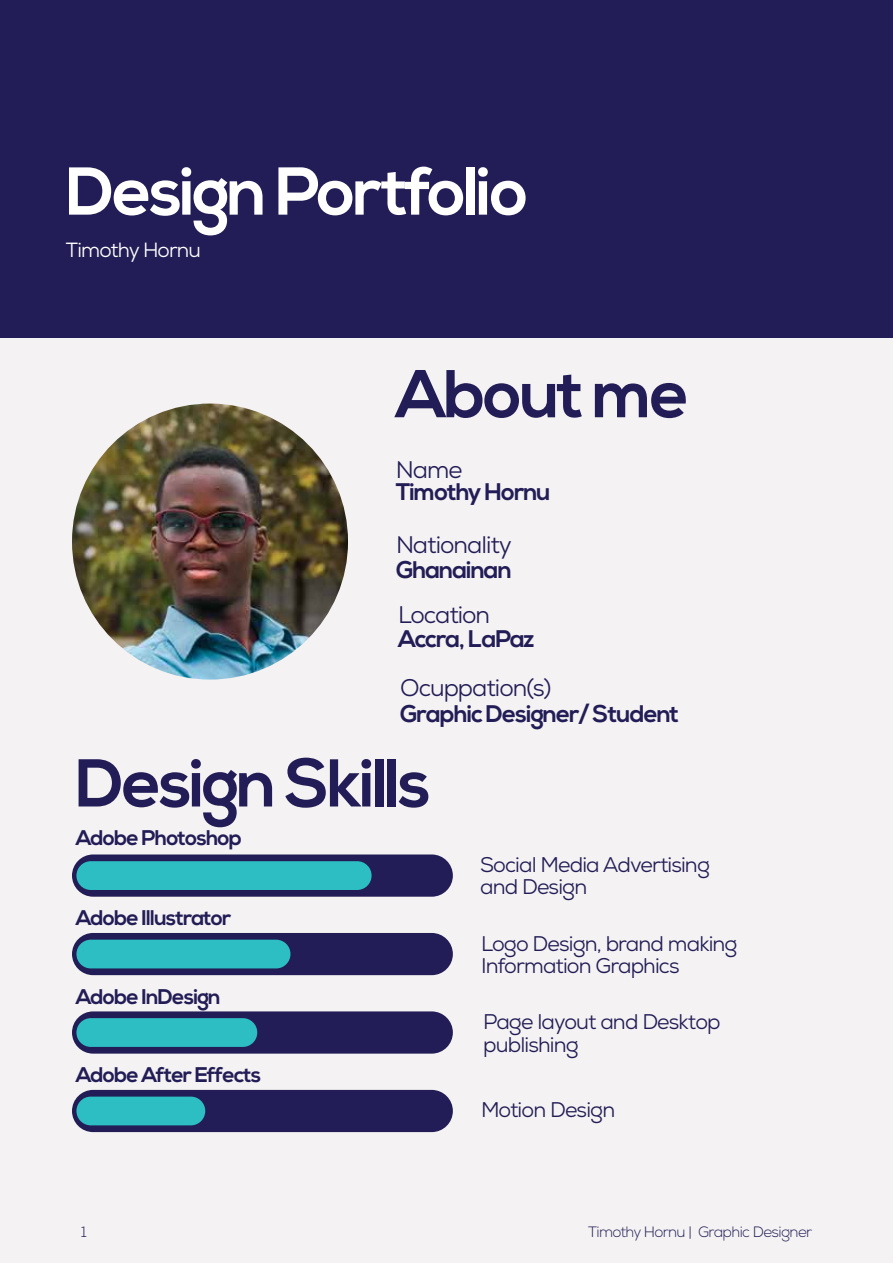
<style>
.page{position:relative;width:893px;height:1263px;background:#fff}
.page>*{position:absolute;margin:0;border:0;box-sizing:border-box;transform-origin:0 0}
.t1{font:700 67.5px "Nexa";letter-spacing:-.04em;color:#221d56}
.t2{font:700 67.5px "Nexa";letter-spacing:-.04em;color:#fff}
.t3{font:700 24px "Nexa";letter-spacing:-.04em;color:#221d56}
.t4{font:24px "Nexa";letter-spacing:-.04em;color:#221d56}
.t5{font:21.15px/22.5px "Nexa";letter-spacing:-.04em;color:#221d56}
.t6{font:700 21.15px "Nexa";letter-spacing:-.04em;color:#221d56}
.t7{font:20.55px "Nexa";letter-spacing:-.04em;color:#fff}
.t8{font:300 15px "Nexa";letter-spacing:-.04em;color:#221d56}
</style>
<div class="page">
<div style="left:0;top:324px;width:893px;height:939px;background:#f4f2f2"></div>
<div style="left:0;top:0;width:893px;height:337px;background:#221d56"></div>
<img style="left:72px;top:404px;width:276px;height:276px;border-radius:138px">
<div style="left:72px;top:854px;width:381px;height:43px;background:#221d56;border-radius:21px"></div>
<div style="left:72px;top:933px;width:381px;height:42px;background:#221d56;border-radius:21px"></div>
<div style="left:72px;top:1011px;width:381px;height:42px;background:#221d56;border-radius:21px"></div>
<div style="left:72px;top:1090px;width:381px;height:42px;background:#221d56;border-radius:21px"></div>
<div style="left:76px;top:861px;width:296px;height:29px;background:#2dbec3;border-radius:14px"></div>
<div style="left:76px;top:940px;width:214px;height:28px;background:#2dbec3;border-radius:14px"></div>
<div style="left:76px;top:1018px;width:181px;height:29px;background:#2dbec3;border-radius:14px"></div>
<div style="left:76px;top:1096px;width:129px;height:29px;background:#2dbec3;border-radius:14px"></div>
<h1 class="t2" style="left:66px;top:152px;width:464px">Design Portfolio</h1>
<p class="t7" style="left:66px;top:237px;width:136px">Timothy Hornu</p>
<h1 class="t1" style="left:396px;top:355px;width:295px">About me</h1>
<p class="t4" style="left:396px;top:455px;width:68px">Name</p>
<p class="t3" style="left:396px;top:478px;width:156px">Timothy Hornu</p>
<p class="t4" style="left:396px;top:529px;width:117px">Nationality</p>
<p class="t3" style="left:396px;top:556px;width:117px">Ghanainan</p>
<p class="t4" style="left:398px;top:600px;width:94px">Location</p>
<p class="t3" style="left:398px;top:625px;width:138px">Accra, LaPaz</p>
<p class="t4" style="left:400px;top:672px;width:153px">Ocuppation(s)</p>
<p class="t3" style="left:400px;top:700px;width:281px">Graphic Designer/ Student</p>
<h1 class="t1" style="left:76px;top:744px;width:357px">Design Skills</h1>
<p class="t6" style="left:76px;top:825px;width:168px">Adobe Photoshop</p>
<p class="t6" style="left:76px;top:906px;width:157px">Adobe Illustrator</p>
<p class="t6" style="left:76px;top:985px;width:146px">Adobe InDesign</p>
<p class="t6" style="left:76px;top:1063px;width:187px">Adobe After Effects</p>
<p class="t5" style="left:480px;top:853px;width:231px">Social Media Advertising and Design</p>
<p class="t5" style="left:481px;top:932px;width:258px">Logo Design, brand making<br>Information Graphics</p>
<p class="t5" style="left:483px;top:1010px;width:239px">Page layout and Desktop publishing</p>
<p class="t5" style="left:481px;top:1099px;width:136px">Motion Design</p>
<p class="t8" style="left:81px;top:1223px;width:8px">1</p>
<p class="t8" style="left:588px;top:1223px;width:226px">Timothy Hornu | Graphic Designer</p>
</div>
